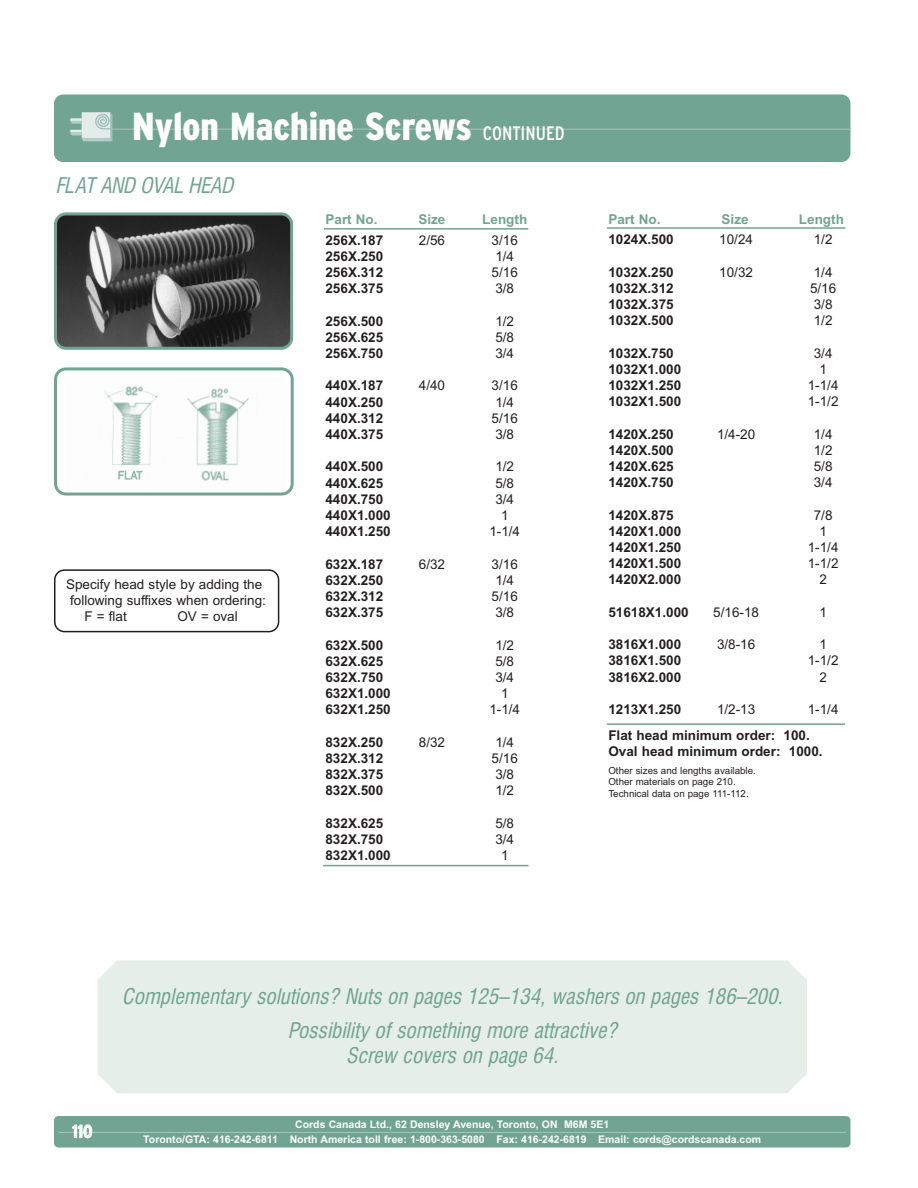
<style>
.page{position:relative;width:918px;height:1188px;background:#fff}
.page>*{position:absolute;margin:0;border:0;box-sizing:border-box;transform-origin:0 0}
.t1{font:900 condensed 39px "Interstate";color:#fff}
.t2{font:italic condensed 21px/33.9px "Swiss 721 BT";color:#71a492;text-align:center}
.t3{font:700 condensed 18px "Interstate";color:#fff}
.t4{font:700 13.5px/16.2px "Arial";color:#231f20;text-align:justify}
.t5{font:13.5px/16.2px "Arial";color:#231f20;text-align:center}
.t6{font:700 13.5px "Arial";color:#71a492}
.t7{font:700 10.5px/15px "Arial";color:#fff;text-align:center}
.t8{font:9.75px/11.7px "Arial";color:#231f20}
.s1{font-weight:400;font-size:19.5px}
</style>
<div class="page">
<svg style="left:54px;top:212px;width:239px;height:138px;background:#4d504f"></svg>
<svg style="left:54px;top:367px;width:240px;height:129px"></svg>
<svg style="left:54px;top:569px;width:225px;height:63px"></svg>
<hr style="left:323px;top:865px;width:206px;height:1px;background:#71a492">
<hr style="left:607px;top:723px;width:238px;height:2px;background:#71a492">
<hr style="left:324px;top:228px;width:204px;height:2px;background:#71a492">
<hr style="left:607px;top:227px;width:238px;height:2px;background:#71a492">
<div style="left:54px;top:94px;width:796px;height:68px;background:#71a492;border-radius:9px"></div>
<hr style="left:108px;top:129px;width:742px;height:1px;background:#a3c3b8">
<svg style="left:70px;top:112px;width:43px;height:29px"></svg>
<div style="left:54px;top:1116px;width:796px;height:32px;background:#71a492;border-radius:4px"></div>
<hr style="left:58px;top:1132px;width:788px;height:1px;background:#a3c3b8">
<div style="left:97px;top:960px;width:710px;height:133px;background:#e6eeea"></div>
<h1 class="t1" style="left:132px;top:111px;width:434px">Nylon Machine Screws <span class="s1">CONTINUED</span></h1>
<h2 class="t2" style="left:56px;top:169px;width:184px">FLAT AND OVAL HEAD</h2>
<p class="t5" style="left:66px;top:577px;width:198px">Specify head style by adding the</p>
<p class="t5" style="left:70px;top:594px;width:197px">following suffixes when ordering:</p>
<p class="t5" style="left:84px;top:610px;width:44px">F = flat</p>
<p class="t5" style="left:177px;top:610px;width:62px">OV = oval</p>
<p class="t6" style="left:325px;top:214px;width:54px">Part No.</p>
<p class="t6" style="left:418px;top:214px;width:29px">Size</p>
<p class="t6" style="left:482px;top:214px;width:46px">Length</p>
<p class="t4" style="left:325px;top:233px;width:59px">256X.187<br>256X.250<br>256X.312<br>256X.375</p>
<p class="t4" style="left:325px;top:314px;width:59px">256X.500<br>256X.625<br>256X.750</p>
<p class="t4" style="left:325px;top:379px;width:59px">440X.187<br>440X.250<br>440X.312<br>440X.375</p>
<p class="t4" style="left:325px;top:460px;width:67px;text-align:left">440X.500<br>440X.625<br>440X.750<br>440X1.000<br>440X1.250</p>
<p class="t4" style="left:325px;top:557px;width:59px">632X.187<br>632X.250<br>632X.312<br>632X.375</p>
<p class="t4" style="left:325px;top:638px;width:67px;text-align:left">632X.500<br>632X.625<br>632X.750<br>632X1.000<br>632X1.250</p>
<p class="t4" style="left:325px;top:735px;width:59px">832X.250<br>832X.312<br>832X.375<br>832X.500</p>
<p class="t4" style="left:325px;top:816px;width:67px;text-align:left">832X.625<br>832X.750<br>832X1.000</p>
<p class="t5" style="left:419px;top:233px;width:28px">2/56</p>
<p class="t5" style="left:492px;top:233px;width:28px;text-align:left">3/16<br>1/4<br>5/16<br>3/8</p>
<p class="t5" style="left:495px;top:314px;width:20px;text-align:justify">1/2<br>5/8<br>3/4</p>
<p class="t5" style="left:492px;top:379px;width:28px;text-align:left">3/16<br>1/4<br>5/16<br>3/8</p>
<p class="t5" style="left:489px;top:460px;width:32px">1/2<br>5/8<br>3/4<br>1<br>1-1/4</p>
<p class="t5" style="left:492px;top:557px;width:28px;text-align:left">3/16<br>1/4<br>5/16<br>3/8</p>
<p class="t5" style="left:489px;top:638px;width:32px">1/2<br>5/8<br>3/4<br>1<br>1-1/4</p>
<p class="t5" style="left:492px;top:735px;width:28px;text-align:left">1/4<br>5/16<br>3/8<br>1/2</p>
<p class="t5" style="left:495px;top:816px;width:20px">5/8<br>3/4<br>1</p>
<p class="t5" style="left:419px;top:379px;width:28px">4/40</p>
<p class="t5" style="left:419px;top:557px;width:28px">6/32</p>
<p class="t5" style="left:419px;top:735px;width:28px">8/32</p>
<p class="t6" style="left:608px;top:214px;width:54px">Part No.</p>
<p class="t6" style="left:722px;top:214px;width:29px">Size</p>
<p class="t6" style="left:799px;top:214px;width:46px">Length</p>
<p class="t4" style="left:608px;top:233px;width:67px">1024X.500</p>
<p class="t4" style="left:608px;top:265px;width:67px">1032X.250<br>1032X.312<br>1032X.375<br>1032X.500</p>
<p class="t4" style="left:608px;top:346px;width:74px;text-align:left">1032X.750<br>1032X1.000<br>1032X1.250<br>1032X1.500</p>
<p class="t4" style="left:608px;top:427px;width:67px">1420X.250<br>1420X.500<br>1420X.625<br>1420X.750</p>
<p class="t4" style="left:608px;top:508px;width:74px;text-align:left">1420X.875<br>1420X1.000<br>1420X1.250<br>1420X1.500<br>1420X2.000</p>
<p class="t4" style="left:608px;top:605px;width:82px">51618X1.000</p>
<p class="t4" style="left:608px;top:638px;width:74px">3816X1.000<br>3816X1.500<br>3816X2.000</p>
<p class="t4" style="left:608px;top:703px;width:74px">1213X1.250</p>
<p class="t5" style="left:719px;top:233px;width:35px">10/24</p>
<p class="t5" style="left:719px;top:265px;width:35px">10/32</p>
<p class="t5" style="left:814px;top:233px;width:20px">1/2</p>
<p class="t5" style="left:810px;top:265px;width:28px;text-align:left">1/4<br>5/16<br>3/8<br>1/2</p>
<p class="t5" style="left:808px;top:346px;width:32px">3/4<br>1<br>1-1/4<br>1-1/2</p>
<p class="t5" style="left:814px;top:427px;width:20px;text-align:justify">1/4<br>1/2<br>5/8<br>3/4</p>
<p class="t5" style="left:808px;top:508px;width:32px">7/8<br>1<br>1-1/4<br>1-1/2<br>2</p>
<p class="t5" style="left:819px;top:605px;width:9px">1</p>
<p class="t5" style="left:808px;top:638px;width:32px">1<br>1-1/2<br>2</p>
<p class="t5" style="left:808px;top:703px;width:32px">1-1/4</p>
<p class="t5" style="left:717px;top:427px;width:40px">1/4-20</p>
<p class="t5" style="left:713px;top:605px;width:47px">5/16-18</p>
<p class="t5" style="left:717px;top:638px;width:40px">3/8-16</p>
<p class="t5" style="left:717px;top:703px;width:40px">1/2-13</p>
<p class="t4" style="left:608px;top:728px;width:216px">Flat head minimum order: 100.<br>Oval head minimum order: 1000.</p>
<p class="t8" style="left:608px;top:765px;width:149px">Other sizes and lengths available.<br>Other materials on page 210.<br>Technical data on page 111-112.</p>
<h2 class="t2" style="left:122px;top:981px;width:667px">Complementary solutions? Nuts on pages 125–134, washers on pages 186–200.<br>Possibility of something more attractive?</h2>
<h2 class="t2" style="left:346px;top:1040px;width:218px">Screw covers on page 64.</h2>
<h3 class="t3" style="left:72px;top:1124px;width:22px">110</h3>
<p class="t7" style="left:143px;top:1118px;width:619px">Cords Canada Ltd., 62 Densley Avenue, Toronto, ON M6M 5E1<br>Toronto/GTA: 416-242-6811 North America toll free: 1-800-363-5080 Fax: 416-242-6819 Email: cords@cordscanada.com</p>
</div>
